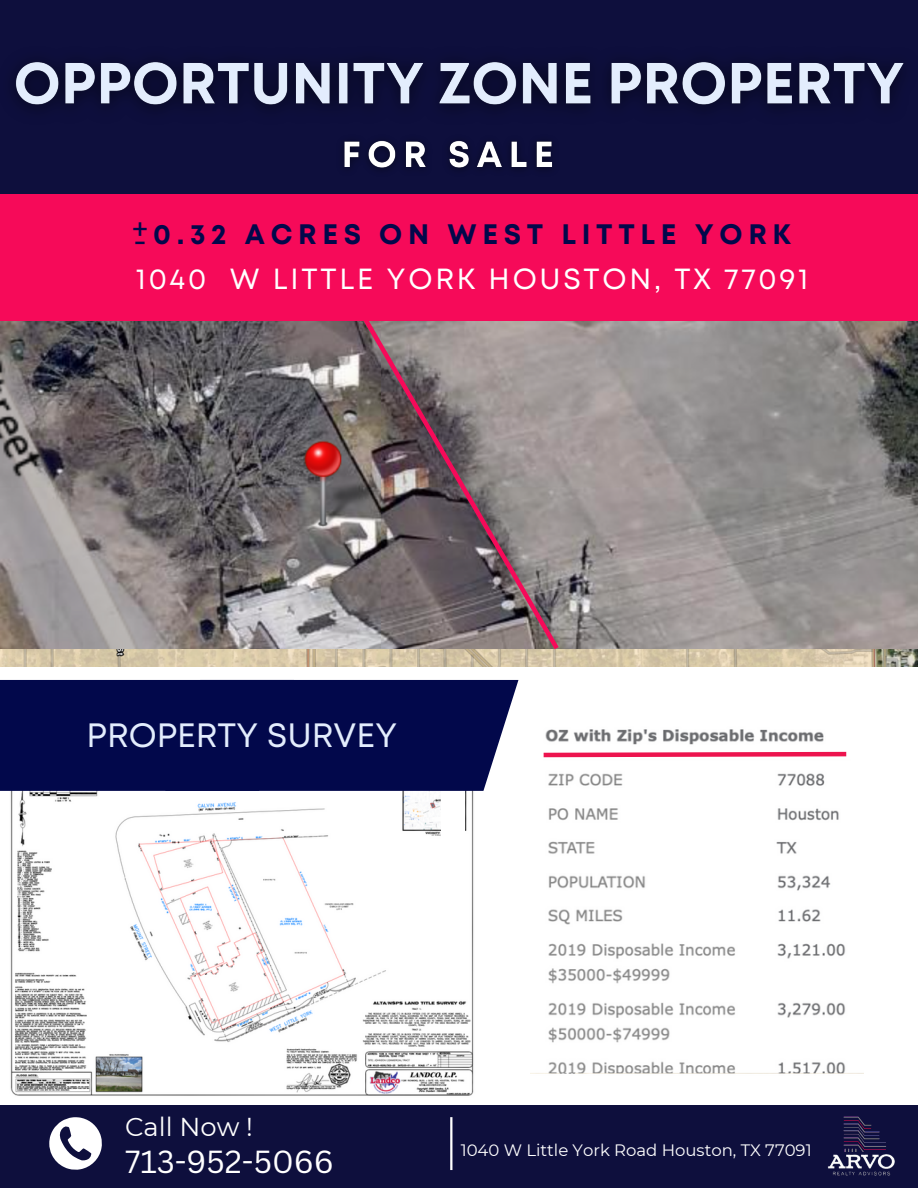
<style>
.page{position:relative;width:918px;height:1188px;background:#fff}
.page>*{position:absolute;margin:0;border:0;box-sizing:border-box;transform-origin:0 0}
.t1{font:33.75px "Mont";color:#e3edfd}
.t2{font:31.05px "Canva Sans";color:#fff}
.t3{font:29.1px "Mont";letter-spacing:.095em;color:#fff}
.t4{font:29.1px "Mont";color:#02084b}
.t5{font:700 28.2px "Mont";letter-spacing:.2em;color:#02084b}
.t6{font:25.8px "Montserrat";color:#fff}
.t7{font:16.5px "Montserrat";color:#fff}
.s1{font-weight:400;font-size:29.1px}
</style>
<div class="page">
<div style="left:0;top:0;width:918px;height:217px;background:#0e0f3d"></div>
<div style="left:0;top:1105px;width:918px;height:83px;background:#0e0f3d"></div>
<svg style="left:49px;top:1117px;width:53px;height:53px"></svg>
<hr style="left:450px;top:1117px;width:2px;height:53px;background:#fff">
<img style="left:843px;top:1116px;width:43px;height:32px">
<img style="left:827px;top:1148px;width:68px;height:28px">
<img style="left:14px;top:61px;width:890px;height:48px">
<img style="left:343px;top:140px;width:209px;height:30px">
<img style="left:0;top:323px;width:918px;height:344px">
<svg style="left:13px;top:374px;width:332px;height:153px;background:#6b6466"></svg>
<hr style="left:21px;top:411px;width:361px;height:1px;background:#fff">
<img style="left:10px;top:791px;width:464px;height:305px">
<div style="left:441px;top:680px;width:24px;height:275px;background:#fff"></div>
<div style="left:0;top:680px;width:518px;height:111px;background:#02084b"></div>
<img style="left:531px;top:729px;width:333px;height:345px">
<div style="left:544px;top:749px;width:318px;height:10px;background:#fff"></div>
<svg style="left:539px;top:750px;width:312px;height:10px"></svg>
<svg style="left:345px;top:320px;width:218px;height:334px;background:#847678"></svg>
<div style="left:0;top:194px;width:918px;height:126px;background:#f60a59"></div>
<p class="t4" style="left:133px;top:218px;width:17px">+</p>
<p class="t4" style="left:134px;top:230px;width:15px">-</p>
<p class="t5" style="left:136px;top:223px;width:657px"><span class="s1">+</span>0.32 ACRES ON WEST LITTLE YORK</p>
<p class="t3" style="left:136px;top:268px;width:673px">1040 W LITTLE YORK HOUSTON, TX 77091</p>
<p class="t5" style="left:153px;top:233px;width:639px">0.32 ACRES ON WEST LITTLE YORK</p>
<p class="t1" style="left:86px;top:723px;width:312px">PROPERTY SURVEY</p>
<p class="t6" style="left:125px;top:1112px;width:129px">Call Now !</p>
<p class="t2" style="left:125px;top:1140px;width:210px">713-952-5066</p>
<p class="t7" style="left:461px;top:1140px;width:352px">1040 W Little York Road Houston, TX 77091</p>
</div>
